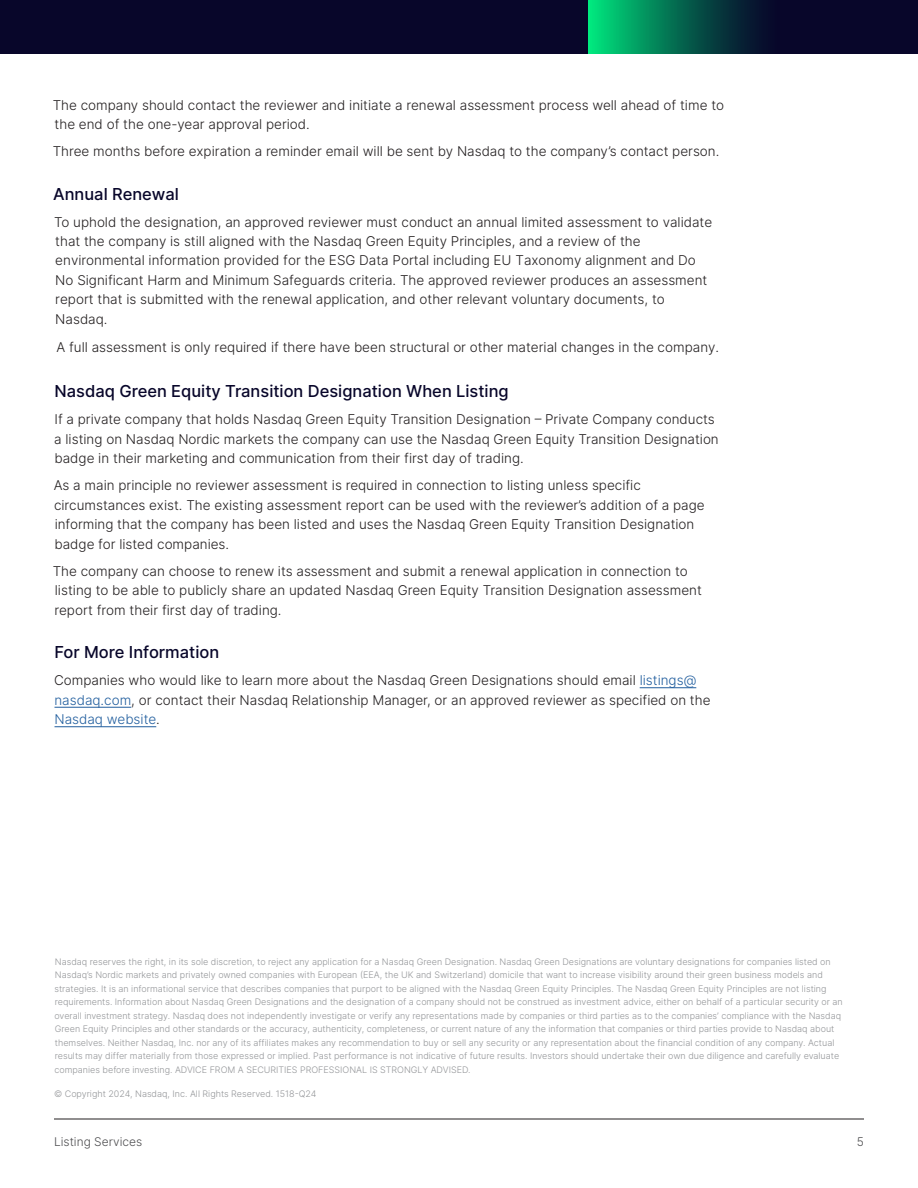
<style>
.page{position:relative;width:918px;height:1188px;background:#fff}
.page>*{position:absolute;margin:0;border:0;box-sizing:border-box;transform-origin:0 0}
.t1{font:500 16.5px "Inter";color:#08062a}
.t2{font:300 13.5px/19.5px "Inter";color:#231f20}
.t3{font:300 12px "Inter";color:#4d4d4f}
.t4{font:300 9px/13.5px "Inter";color:#939598}
.s1{color:#215e9e}
</style>
<div class="page">
<div style="left:0;top:0;width:918px;height:54px;background:#08062a"></div>
<div style="left:588px;top:0;width:192px;height:54px;background:linear-gradient(to right,#00dd7a,#080023)"></div>
<hr style="left:54px;top:1119px;width:810px;height:1px;background:#231f20">
<hr style="left:640px;top:687px;width:56px;height:1px;background:#215e9e">
<hr style="left:54px;top:707px;width:77px;height:1px;background:#215e9e">
<hr style="left:55px;top:726px;width:101px;height:1px;background:#215e9e">
<p class="t2" style="left:53px;top:95px;width:673px">The company should contact the reviewer and initiate a renewal assessment process well ahead of time to the end of the one-year approval period.</p>
<p class="t2" style="left:53px;top:141px;width:668px">Three months before expiration a reminder email will be sent by Nasdaq to the company’s contact person.</p>
<p class="t1" style="left:53px;top:181px;width:127px">Annual Renewal</p>
<p class="t2" style="left:54px;top:212px;width:660px">To uphold the designation, an approved reviewer must conduct an annual limited assessment to validate that the company is still aligned with the Nasdaq Green Equity Principles, and a review of the environmental information provided for the ESG Data Portal including EU Taxonomy alignment and Do No Significant Harm and Minimum Safeguards criteria. The approved reviewer produces an assessment report that is submitted with the renewal application, and other relevant voluntary documents, to Nasdaq.</p>
<p class="t2" style="left:57px;top:338px;width:664px">A full assessment is only required if there have been structural or other material changes in the company.</p>
<p class="t1" style="left:55px;top:379px;width:456px">Nasdaq Green Equity Transition Designation When Listing</p>
<p class="t2" style="left:54px;top:410px;width:666px">If a private company that holds Nasdaq Green Equity Transition Designation – Private Company conducts a listing on Nasdaq Nordic markets the company can use the Nasdaq Green Equity Transition Designation badge in their marketing and communication from their first day of trading.</p>
<p class="t2" style="left:54px;top:476px;width:653px">As a main principle no reviewer assessment is required in connection to listing unless specific circumstances exist. The existing assessment report can be used with the reviewer’s addition of a page informing that the company has been listed and uses the Nasdaq Green Equity Transition Designation badge for listed companies.</p>
<p class="t2" style="left:53px;top:561px;width:651px">The company can choose to renew its assessment and submit a renewal application in connection to listing to be able to publicly share an updated Nasdaq Green Equity Transition Designation assessment report from their first day of trading.</p>
<p class="t1" style="left:55px;top:640px;width:166px">For More Information</p>
<p class="t2" style="left:54px;top:671px;width:658px">Companies who would like to learn more about the Nasdaq Green Designations should email <span class="s1">listings@ nasdaq.com</span>, or contact their Nasdaq Relationship Manager, or an approved reviewer as specified on the<br><span class="s1">Nasdaq website</span>.</p>
<p class="t4" style="left:54px;top:955px;width:790px">Nasdaq reserves the right, in its sole discretion, to reject any application for a Nasdaq Green Designation. Nasdaq Green Designations are voluntary designations for companies listed on Nasdaq’s Nordic markets and privately owned companies with European (EEA, the UK and Switzerland) domicile that want to increase visibility around their green business models and strategies. It is an informational service that describes companies that purport to be aligned with the Nasdaq Green Equity Principles. The Nasdaq Green Equity Principles are not listing requirements. Information about Nasdaq Green Designations and the designation of a company should not be construed as investment advice, either on behalf of a particular security or an overall investment strategy. Nasdaq does not independently investigate or verify any representations made by companies or third parties as to the companies’ compliance with the Nasdaq Green Equity Principles and other standards or the accuracy, authenticity, completeness, or current nature of any the information that companies or third parties provide to Nasdaq about themselves. Neither Nasdaq, Inc. nor any of its affiliates makes any recommendation to buy or sell any security or any representation about the financial condition of any company. Actual</p>
<p class="t4" style="left:54px;top:1049px;width:786px">results may differ materially from those expressed or implied. Past performance is not indicative of future results. Investors should undertake their own due diligence and carefully evaluate companies before investing. ADVICE FROM A SECURITIES PROFESSIONAL IS STRONGLY ADVISED.</p>
<p class="t4" style="left:54px;top:1087px;width:264px">© Copyright 2024, Nasdaq, Inc. All Rights Reserved. 1518-Q24</p>
<p class="t3" style="left:54px;top:1133px;width:90px">Listing Services</p>
<p class="t3" style="left:857px;top:1133px;width:9px">5</p>
</div>
